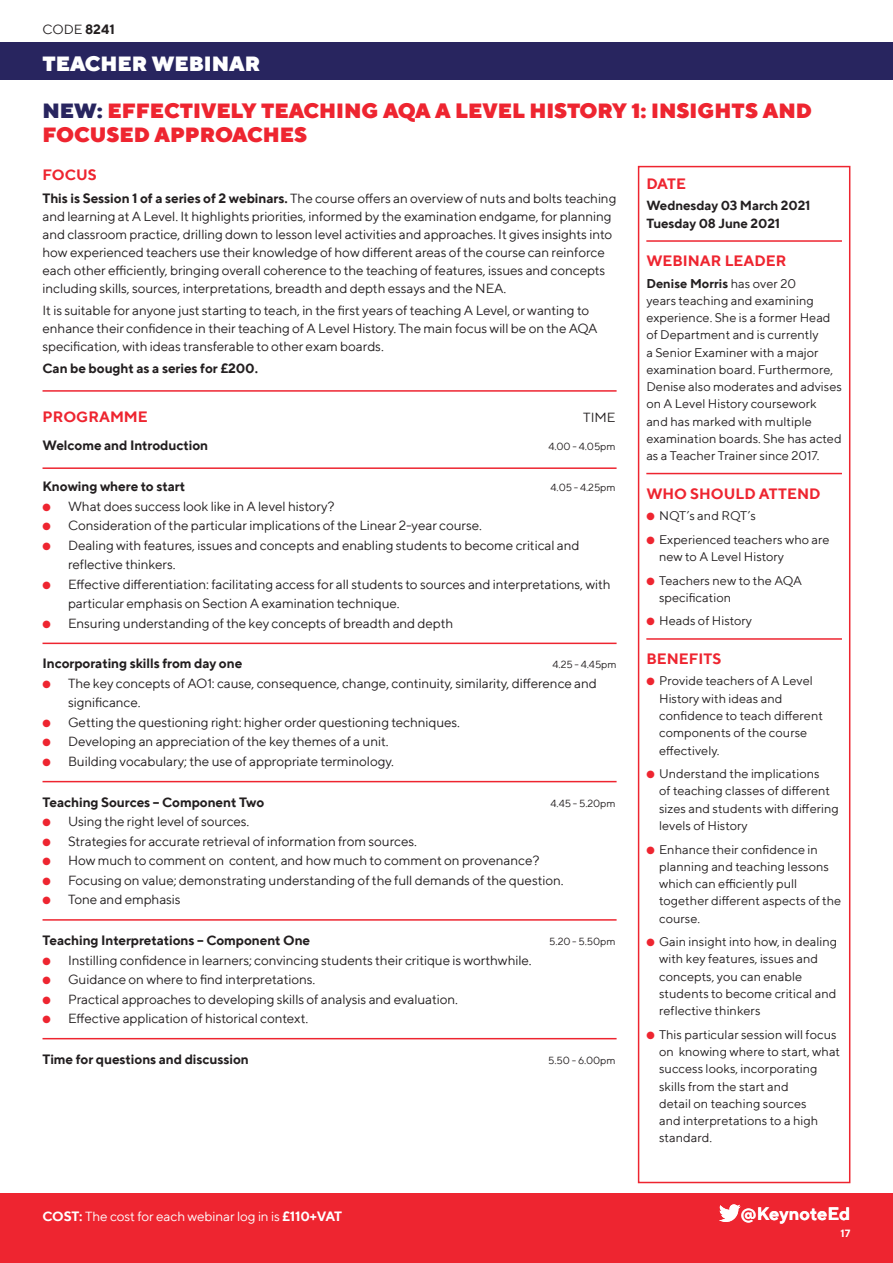
<style>
.page{position:relative;width:893px;height:1263px;background:#fff}
.page>*{position:absolute;margin:0;border:0;box-sizing:border-box;transform-origin:0 0}
.t1{font:900 21px/24px "TT Norms";color:#ee2530}
.Venue_for_info_colum{font:900 21px "TT Norms";color:#fff}
.t2{font:700 18px "TT Norms";color:#fff}
.t3{font:700 15px "TT Norms";color:#ee2530}
.t4{font:13.5px/18px "TT Norms";letter-spacing:-.01em;color:#231f20}
.t5{font:700 13.5px "TT Norms";letter-spacing:-.01em;color:#231f20}
.t6{font:13.5px "TT Norms";letter-spacing:-.01em;color:#fff}
.t7{font:700 13.2px "TT Norms";letter-spacing:-.01em;color:#231f20}
.t8{font:12.75px/17.2px "TT Norms";color:#231f20}
.t9{font:10.5px "TT Norms";letter-spacing:-.01em;color:#231f20}
.t10{font:700 10.5px "TT Norms";color:#fff}
.s1{font-weight:700}
.s2{color:#28255f}
.s3{color:#ee2530}
</style>
<div class="page">
<div style="left:0;top:1193px;width:893px;height:70px;background:#ee2530"></div>
<svg style="left:719px;top:1204px;width:22px;height:18px"></svg>
<div style="left:0;top:43px;width:893px;height:37px;background:#28255f"></div>
<div style="left:638px;top:166px;width:212px;height:1017px;background:#fff;border:2px solid #ee2530"></div>
<hr style="left:646px;top:240px;width:196px;height:2px;background:#ee2530">
<hr style="left:646px;top:473px;width:196px;height:1px;background:#ee2530">
<hr style="left:646px;top:638px;width:196px;height:2px;background:#ee2530">
<hr style="left:43px;top:390px;width:574px;height:2px;background:#ee2530">
<hr style="left:43px;top:467px;width:574px;height:2px;background:#ee2530">
<hr style="left:43px;top:643px;width:574px;height:1px;background:#ee2530">
<hr style="left:43px;top:781px;width:574px;height:1px;background:#ee2530">
<hr style="left:43px;top:919px;width:574px;height:2px;background:#ee2530">
<hr style="left:43px;top:1038px;width:574px;height:1px;background:#ee2530">
<p class="t4" style="left:43px;top:20px;width:74px">CODE <span class="s1">8241</span></p>
<p class="Venue_for_info_colum" style="left:43px;top:50px;width:219px">TEACHER WEBINAR</p>
<p class="t1" style="left:43px;top:98px;width:771px"><span class="s2">NEW:</span> EFFECTIVELY TEACHING AQA A LEVEL HISTORY 1: INSIGHTS AND<br>FOCUSED APPROACHES</p>
<p class="t3" style="left:646px;top:174px;width:41px">DATE</p>
<p class="t7" style="left:646px;top:197px;width:166px">Wednesday 03 March 2021</p>
<p class="t7" style="left:646px;top:215px;width:135px">Tuesday 08 June 2021</p>
<p class="t3" style="left:646px;top:251px;width:142px">WEBINAR LEADER</p>
<p class="t8" style="left:646px;top:274px;width:197px"><span class="s1">Denise Morris</span> has over 20<br>years teaching and examining experience. She is a former Head of Department and is currently<br>a Senior Examiner with a major examination board. Furthermore,<br>Denise also moderates and advises on A Level History coursework<br>and has marked with multiple examination boards. She has acted as a Teacher Trainer since 2017.</p>
<p class="t3" style="left:646px;top:484px;width:176px">WHO SHOULD ATTEND</p>
<p class="t8" style="left:646px;top:507px;width:111px"><span class="s3">●</span> NQT’s and RQT’s</p>
<p class="t8" style="left:659px;top:530px;width:172px;text-indent:-13px"><span class="s3">●</span> Experienced teachers who are new to A Level History</p>
<p class="t8" style="left:659px;top:571px;width:144px;text-indent:-13px"><span class="s3">●</span> Teachers new to the AQA specification</p>
<p class="t8" style="left:646px;top:612px;width:107px"><span class="s3">●</span> Heads of History</p>
<p class="t3" style="left:646px;top:649px;width:77px">BENEFITS</p>
<p class="t8" style="left:659px;top:672px;width:165px;text-indent:-13px"><span class="s3">●</span> Provide teachers of A Level<br>History with ideas and confidence to teach different components of the course effectively.</p>
<p class="t8" style="left:659px;top:765px;width:181px;text-indent:-13px"><span class="s3">●</span> Understand the implications<br>of teaching classes of different sizes and students with differing levels of History</p>
<p class="t8" style="left:659px;top:840px;width:184px;text-indent:-13px"><span class="s3">●</span> Enhance their confidence in planning and teaching lessons which can efficiently pull together different aspects of the course.</p>
<p class="t8" style="left:659px;top:933px;width:180px;text-indent:-13px"><span class="s3">●</span> Gain insight into how, in dealing with key features, issues and concepts, you can enable students to become critical and reflective thinkers</p>
<p class="t8" style="left:659px;top:1025px;width:183px;text-indent:-13px"><span class="s3">●</span> This particular session will focus on knowing where to start, what success looks, incorporating skills from the start and<br>detail on teaching sources<br>and interpretations to a high standard.</p>
<p class="t3" style="left:43px;top:166px;width:56px">FOCUS</p>
<p class="t4" style="left:43px;top:189px;width:575px"><span class="s1">This is Session 1 of a series of 2 webinars.</span> The course offers an overview of nuts and bolts teaching and learning at A Level. It highlights priorities, informed by the examination endgame, for planning and classroom practice, drilling down to lesson level activities and approaches. It gives insights into how experienced teachers use their knowledge of how different areas of the course can reinforce each other efficiently, bringing overall coherence to the teaching of features, issues and concepts including skills, sources, interpretations, breadth and depth essays and the NEA.</p>
<p class="t4" style="left:43px;top:301px;width:557px">It is suitable for anyone just starting to teach, in the first years of teaching A Level, or wanting to enhance their confidence in their teaching of A Level History. The main focus will be on the AQA specification, with ideas transferable to other exam boards.</p>
<p class="t5" style="left:43px;top:360px;width:217px">Can be bought as a series for £200.</p>
<p class="t3" style="left:43px;top:408px;width:107px">PROGRAMME</p>
<p class="t4" style="left:583px;top:408px;width:34px">TIME</p>
<p class="t5" style="left:43px;top:437px;width:167px">Welcome and Introduction</p>
<p class="t9" style="left:548px;top:440px;width:69px">4.00 - 4.05pm</p>
<p class="t5" style="left:43px;top:478px;width:144px">Knowing where to start</p>
<p class="t9" style="left:551px;top:481px;width:66px">4.05 - 4.25pm</p>
<p class="t4" style="left:43px;top:497px;width:294px"><span class="s3">●</span> What does success look like in A level history?</p>
<p class="t4" style="left:43px;top:516px;width:441px"><span class="s3">●</span> Consideration of the particular implications of the Linear 2-year course.</p>
<p class="t4" style="left:68px;top:535px;width:513px;line-height:19.5px;text-indent:-26px"><span class="s3">●</span> Dealing with features, issues and concepts and enabling students to become critical and reflective thinkers.</p>
<p class="t4" style="left:68px;top:574px;width:544px;line-height:19.5px;text-indent:-26px"><span class="s3">●</span> Effective differentiation: facilitating access for all students to sources and interpretations, with particular emphasis on Section A examination technique.</p>
<p class="t4" style="left:43px;top:614px;width:412px"><span class="s3">●</span> Ensuring understanding of the key concepts of breadth and depth</p>
<p class="t5" style="left:43px;top:655px;width:201px">Incorporating skills from day one</p>
<p class="t9" style="left:553px;top:658px;width:65px">4.25 - 4.45pm</p>
<p class="t4" style="left:68px;top:673px;width:530px;line-height:19.5px;text-indent:-26px"><span class="s3">●</span> The key concepts of AO1: cause, consequence, change, continuity, similarity, difference and significance.</p>
<p class="t4" style="left:43px;top:713px;width:419px"><span class="s3">●</span> Getting the questioning right: higher order questioning techniques.</p>
<p class="t4" style="left:43px;top:732px;width:348px"><span class="s3">●</span> Developing an appreciation of the key themes of a unit.</p>
<p class="t4" style="left:43px;top:752px;width:353px"><span class="s3">●</span> Building vocabulary; the use of appropriate terminology.</p>
<p class="t5" style="left:43px;top:793px;width:224px">Teaching Sources – Component Two</p>
<p class="t9" style="left:551px;top:797px;width:66px">4.45 - 5.20pm</p>
<p class="t4" style="left:43px;top:812px;width:208px"><span class="s3">●</span> Using the right level of sources.</p>
<p class="t4" style="left:43px;top:832px;width:376px"><span class="s3">●</span> Strategies for accurate retrieval of information from sources.</p>
<p class="t4" style="left:43px;top:851px;width:498px"><span class="s3">●</span> How much to comment on content, and how much to comment on provenance?</p>
<p class="t4" style="left:43px;top:871px;width:523px"><span class="s3">●</span> Focusing on value; demonstrating understanding of the full demands of the question.</p>
<p class="t4" style="left:43px;top:890px;width:140px"><span class="s3">●</span> Tone and emphasis</p>
<p class="t5" style="left:43px;top:932px;width:269px">Teaching Interpretations – Component One</p>
<p class="t9" style="left:549px;top:935px;width:68px">5.20 - 5.50pm</p>
<p class="t4" style="left:43px;top:950px;width:491px"><span class="s3">●</span> Instilling confidence in learners; convincing students their critique is worthwhile.</p>
<p class="t4" style="left:43px;top:970px;width:274px"><span class="s3">●</span> Guidance on where to find interpretations.</p>
<p class="t4" style="left:43px;top:989px;width:417px"><span class="s3">●</span> Practical approaches to developing skills of analysis and evaluation.</p>
<p class="t4" style="left:43px;top:1009px;width:267px"><span class="s3">●</span> Effective application of historical context.</p>
<p class="t5" style="left:43px;top:1050px;width:208px">Time for questions and discussion</p>
<p class="t9" style="left:548px;top:1054px;width:69px">5.50 - 6.00pm</p>
<p class="t6" style="left:43px;top:1208px;width:301px"><span class="s1">COST:</span> The cost for each webinar log in is <span class="s1">£110+VAT</span></p>
<p class="t2" style="left:741px;top:1203px;width:111px">@KeynoteEd</p>
<p class="t10" style="left:841px;top:1226px;width:11px">17</p>
</div>
